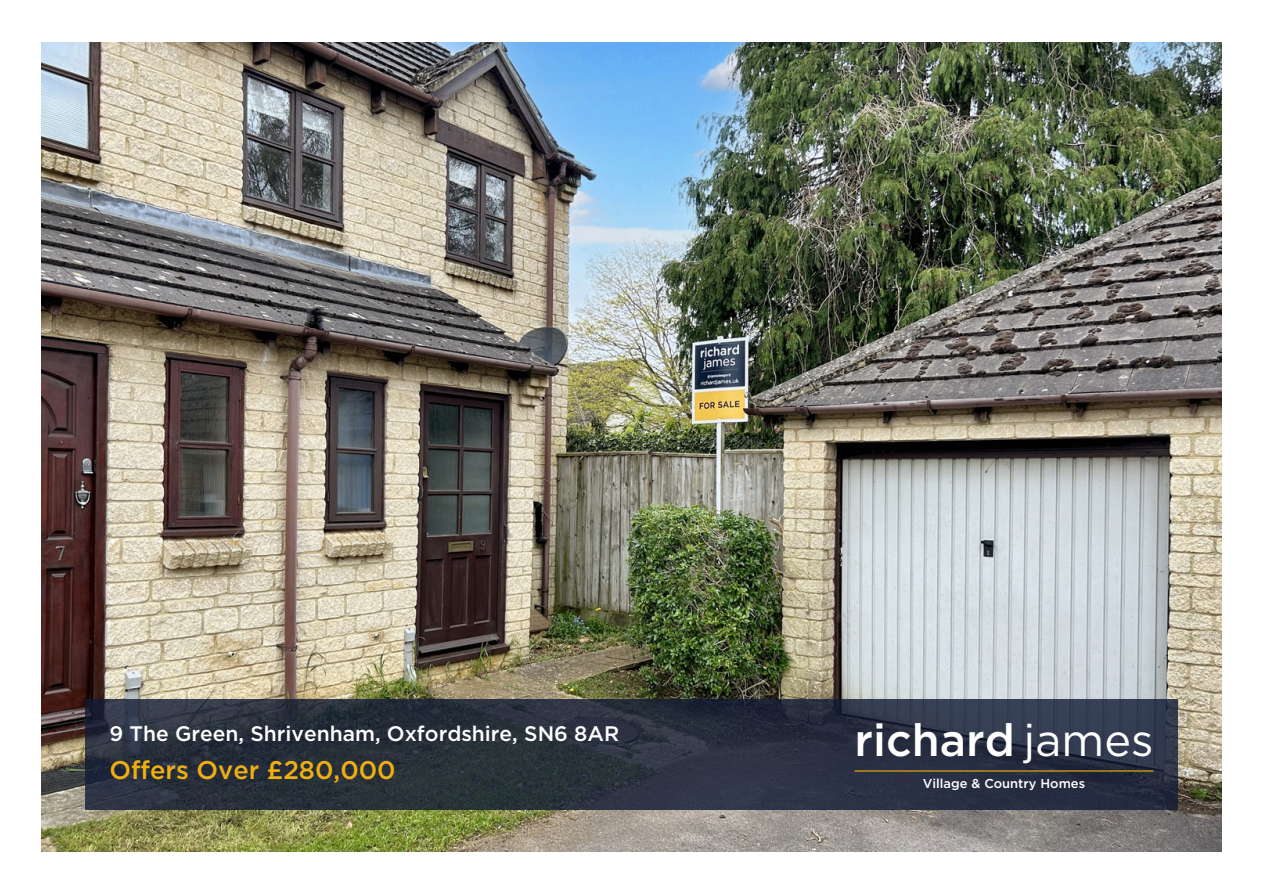
<style>
.page{position:relative;width:1263px;height:894px;background:#fff}
.page>*{position:absolute;margin:0;border:0;box-sizing:border-box;transform-origin:0 0}
.t1{font:500 45px "Gotham";color:#fff}
.t2{font:500 25.5px "Gotham";color:#efaf12}
.t3{font:500 21px "Gotham";color:#fff}
.t4{font:500 12.9px "Gotham";color:#fff}
.s1{font-weight:400}
</style>
<div class="page">
<img style="left:42px;top:42px;width:1179px;height:809px">
<svg style="left:85px;top:699px;width:1093px;height:110px;fill:#2a313f"></svg>
<hr style="left:854px;top:770px;width:299px;height:1px;background:#efaf12">
<p class="t3" style="left:109px;top:719px;width:511px">9 The Green, Shrivenham, Oxfordshire, SN6 8AR</p>
<p class="t2" style="left:109px;top:753px;width:288px">Offers Over £280,000</p>
<h1 class="t1" style="left:854px;top:710px;width:300px">richard <span class="s1">james</span></h1>
<p class="t4" style="left:923px;top:775px;width:164px">Village &amp; Country Homes</p>
</div>
